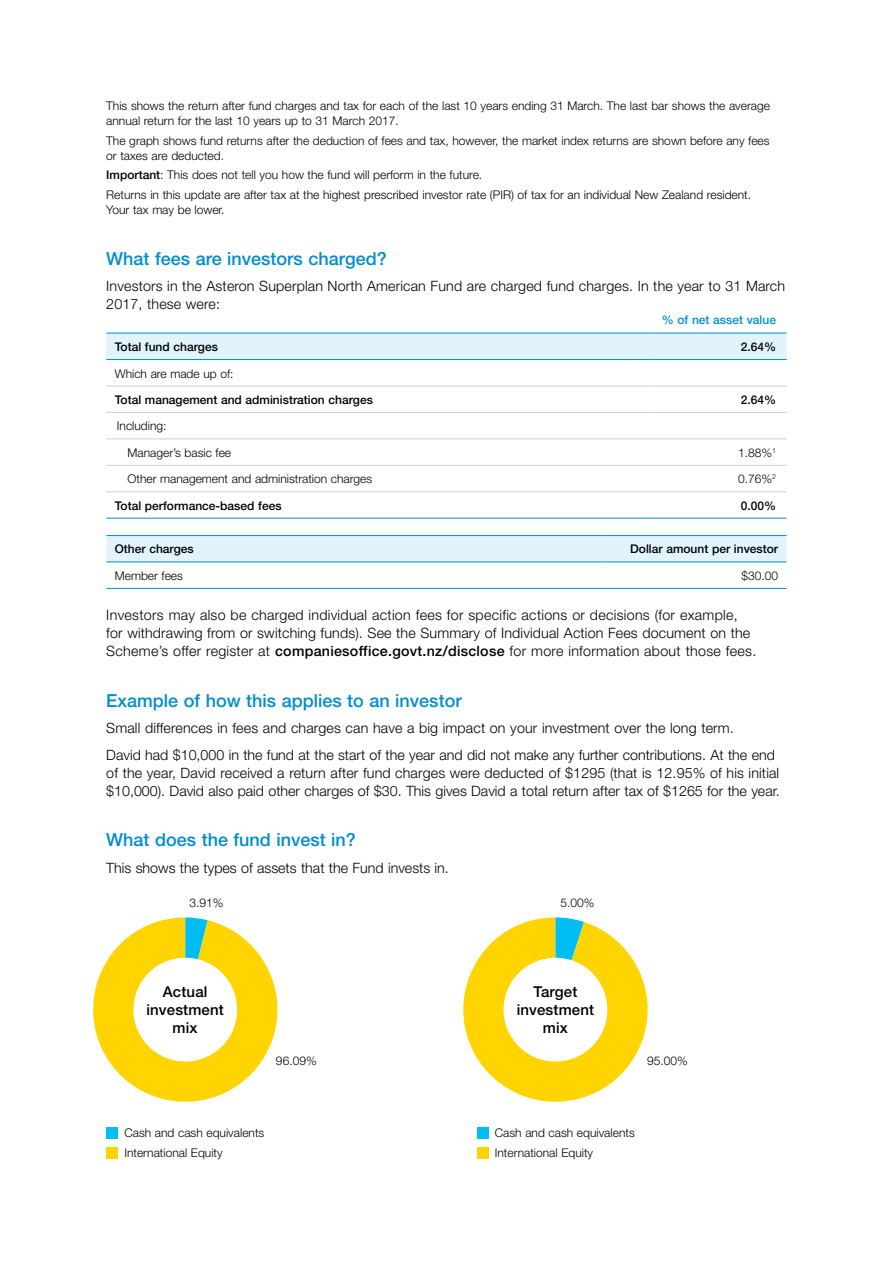
<style>
.page{position:relative;width:893px;height:1263px;background:#fff}
.page>*{position:absolute;margin:0;border:0;box-sizing:border-box;transform-origin:0 0}
.t1{font:500 18px "Helvetica Neue";color:#008dd0}
.t2{font:500 15px/18px "Helvetica Neue";letter-spacing:.01em;color:#000;text-align:center}
.t3{font:300 14.25px/18px "Helvetica Neue";letter-spacing:.01em;color:#000}
.t4{font:300 12px/15px "Helvetica Neue";color:#000}
.t5{font:500 12px "Helvetica Neue";color:#000}
.t6{font:500 12px "Helvetica Neue";color:#008dd0}
.s1{font-weight:500}
</style>
<div class="page">
<svg style="left:93px;top:917px;width:185px;height:185px"></svg>
<div style="left:133px;top:958px;width:104px;height:103px;background:#fff;border-radius:50%"></div>
<svg style="left:463px;top:917px;width:185px;height:185px"></svg>
<div style="left:504px;top:958px;width:103px;height:103px;background:#fff;border-radius:50%"></div>
<div style="left:106px;top:334px;width:681px;height:25px;background:#e1f4fd"></div>
<hr style="left:106px;top:386px;width:545px;height:1px;background:#cdcfd0">
<hr style="left:651px;top:386px;width:136px;height:1px;background:#cdcfd0">
<hr style="left:106px;top:412px;width:545px;height:1px;background:#cdcfd0">
<hr style="left:106px;top:438px;width:545px;height:1px;background:#cdcfd0">
<hr style="left:651px;top:412px;width:136px;height:1px;background:#cdcfd0">
<hr style="left:651px;top:438px;width:136px;height:1px;background:#cdcfd0">
<hr style="left:106px;top:465px;width:545px;height:1px;background:#cdcfd0">
<hr style="left:651px;top:465px;width:136px;height:1px;background:#cdcfd0">
<hr style="left:106px;top:333px;width:545px;height:1px;background:#008dd0">
<hr style="left:651px;top:333px;width:136px;height:1px;background:#008dd0">
<hr style="left:106px;top:359px;width:545px;height:1px;background:#008dd0">
<hr style="left:651px;top:359px;width:136px;height:1px;background:#008dd0">
<hr style="left:106px;top:491px;width:545px;height:1px;background:#cdcfd0">
<hr style="left:651px;top:491px;width:136px;height:1px;background:#cdcfd0">
<hr style="left:106px;top:518px;width:545px;height:1px;background:#008dd0">
<hr style="left:651px;top:518px;width:136px;height:1px;background:#008dd0">
<div style="left:106px;top:536px;width:681px;height:25px;background:#e1f4fd"></div>
<hr style="left:106px;top:535px;width:501px;height:1px;background:#008dd0">
<hr style="left:607px;top:535px;width:180px;height:1px;background:#008dd0">
<hr style="left:106px;top:561px;width:501px;height:1px;background:#008dd0">
<hr style="left:607px;top:561px;width:180px;height:1px;background:#008dd0">
<hr style="left:106px;top:588px;width:501px;height:1px;background:#008dd0">
<hr style="left:607px;top:588px;width:180px;height:1px;background:#008dd0">
<div style="left:106px;top:1126px;width:12px;height:12px;background:#00bef3"></div>
<div style="left:106px;top:1147px;width:12px;height:12px;background:#ffd400"></div>
<div style="left:477px;top:1126px;width:12px;height:12px;background:#00bef3"></div>
<div style="left:477px;top:1147px;width:12px;height:12px;background:#ffd400"></div>
<p class="t4" style="left:106px;top:98px;width:665px">This shows the return after fund charges and tax for each of the last 10 years ending 31 March. The last bar shows the average annual return for the last 10 years up to 31 March 2017.</p>
<p class="t4" style="left:106px;top:133px;width:665px">The graph shows fund returns after the deduction of fees and tax, however, the market index returns are shown before any fees or taxes are deducted.</p>
<p class="t4" style="left:106px;top:165px;width:646px;line-height:19.5px"><span class="s1">Important</span>: This does not tell you how the fund will perform in the future.<br>Returns in this update are after tax at the highest prescribed investor rate (PIR) of tax for an individual New Zealand resident.</p>
<p class="t4" style="left:106px;top:202px;width:120px">Your tax may be lower.</p>
<p class="t1" style="left:106px;top:247px;width:282px">What fees are investors charged?</p>
<p class="t3" style="left:106px;top:277px;width:680px">Investors in the Asteron Superplan North American Fund are charged fund charges. In the year to 31 March<br>2017, these were:</p>
<p class="t6" style="left:662px;top:313px;width:116px">% of net asset value</p>
<p class="t5" style="left:115px;top:339px;width:105px">Total fund charges</p>
<p class="t5" style="left:741px;top:339px;width:37px">2.64%</p>
<p class="t4" style="left:115px;top:365px;width:120px">Which are made up of:</p>
<p class="t5" style="left:115px;top:392px;width:260px">Total management and administration charges</p>
<p class="t5" style="left:741px;top:392px;width:37px">2.64%</p>
<p class="t4" style="left:117px;top:418px;width:51px">Including:</p>
<p class="t4" style="left:128px;top:445px;width:105px">Manager’s basic fee</p>
<p class="t4" style="left:738px;top:445px;width:39px">1.88%<sup>1</sup></p>
<p class="t4" style="left:128px;top:471px;width:246px">Other management and administration charges</p>
<p class="t4" style="left:738px;top:471px;width:39px">0.76%<sup>2</sup></p>
<p class="t5" style="left:115px;top:498px;width:168px">Total performance-based fees</p>
<p class="t5" style="left:741px;top:498px;width:37px">0.00%</p>
<p class="t5" style="left:115px;top:542px;width:81px">Other charges</p>
<p class="t5" style="left:630px;top:542px;width:149px">Dollar amount per investor</p>
<p class="t4" style="left:115px;top:568px;width:70px">Member fees</p>
<p class="t4" style="left:741px;top:568px;width:38px">$30.00</p>
<p class="t3" style="left:106px;top:605px;width:651px">Investors may also be charged individual action fees for specific actions or decisions (for example, for withdrawing from or switching funds). See the Summary of Individual Action Fees document on the<br>Scheme’s offer register at <span class="s1">companiesoffice.govt.nz/disclose</span> for more information about those fees.</p>
<p class="t1" style="left:106px;top:689px;width:357px">Example of how this applies to an investor</p>
<p class="t3" style="left:106px;top:714px;width:670px;line-height:26.5px">Small differences in fees and charges can have a big impact on your investment over the long term.<br>David had $10,000 in the fund at the start of the year and did not make any further contributions. At the end</p>
<p class="t3" style="left:106px;top:763px;width:675px">of the year, David received a return after fund charges were deducted of $1295 (that is 12.95% of his initial $10,000). David also paid other charges of $30. This gives David a total return after tax of $1265 for the year.</p>
<p class="t1" style="left:106px;top:829px;width:251px">What does the fund invest in?</p>
<p class="t3" style="left:106px;top:858px;width:344px">This shows the types of assets that the Fund invests in.</p>
<p class="t4" style="left:189px;top:895px;width:36px">3.91%</p>
<p class="t4" style="left:561px;top:895px;width:36px">5.00%</p>
<p class="t2" style="left:146px;top:983px;width:79px">Actual investment mix</p>
<p class="t2" style="left:517px;top:983px;width:79px">Target investment mix</p>
<p class="t4" style="left:276px;top:1053px;width:42px">96.09%</p>
<p class="t4" style="left:647px;top:1053px;width:42px">95.00%</p>
<p class="t4" style="left:124px;top:1122px;width:141px;line-height:20.2px">Cash and cash equivalents<br>International Equity</p>
<p class="t4" style="left:495px;top:1122px;width:141px;line-height:20.2px">Cash and cash equivalents<br>International Equity</p>
</div>
